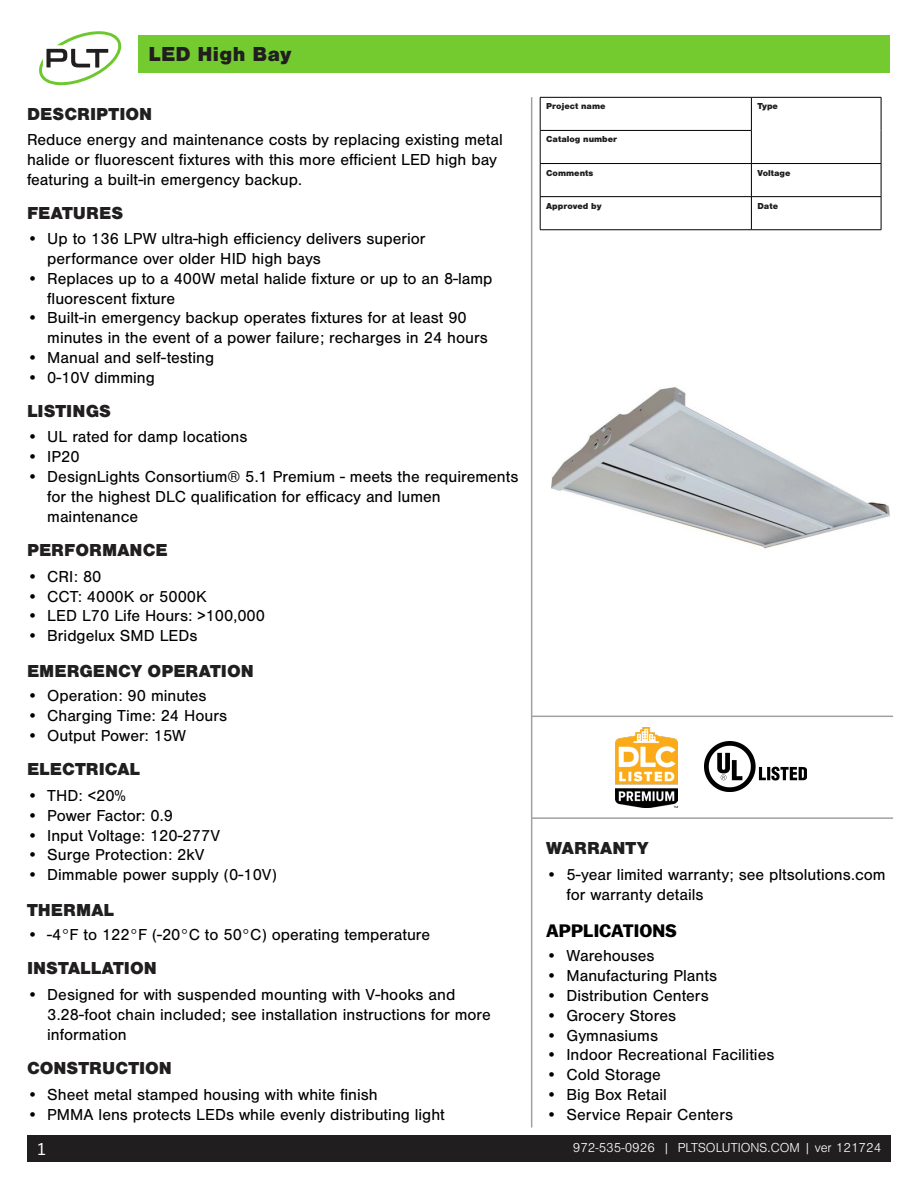
<style>
.page{position:relative;width:918px;height:1188px;background:#fff}
.page>*{position:absolute;margin:0;border:0;box-sizing:border-box;transform-origin:0 0}
.t1{font:900 21px "Nimbus San";letter-spacing:.01em;color:#211e1f}
.PLT_Subheads{font:900 18px "Nimbus San";color:#211e1f}
.t2{font:700 18px "Balto";color:#000}
.t3{font:18px "Balto";color:#fff}
.PLT_Body{font:16.5px/19.8px "Nimbus San";color:#000}
.t4{font:300 13.5px "Nimbus San";color:#fff}
.t5{font:900 9px "Nimbus San";color:#211e1f}
</style>
<div class="page">
<div style="left:27px;top:1135px;width:864px;height:27px;background:#211e1f"></div>
<div style="left:139px;top:35px;width:751px;height:37px;background:#74cb2f"></div>
<hr style="left:531px;top:97px;width:1px;height:1031px;background:#a1a1a1">
<hr style="left:540px;top:97px;width:211px;height:1px;background:#000">
<hr style="left:540px;top:98px;width:1px;height:32px;background:#000">
<hr style="left:751px;top:97px;width:130px;height:1px;background:#000">
<hr style="left:751px;top:98px;width:1px;height:32px;background:#000">
<hr style="left:881px;top:98px;width:1px;height:32px;background:#000">
<hr style="left:540px;top:130px;width:212px;height:1px;background:#000">
<hr style="left:540px;top:131px;width:1px;height:32px;background:#000">
<hr style="left:751px;top:131px;width:1px;height:32px;background:#000">
<hr style="left:881px;top:130px;width:1px;height:33px;background:#000">
<hr style="left:540px;top:163px;width:211px;height:1px;background:#000">
<hr style="left:540px;top:164px;width:1px;height:32px;background:#000">
<hr style="left:751px;top:163px;width:130px;height:1px;background:#000">
<hr style="left:751px;top:164px;width:1px;height:32px;background:#000">
<hr style="left:881px;top:164px;width:1px;height:32px;background:#000">
<hr style="left:540px;top:196px;width:211px;height:1px;background:#000">
<hr style="left:540px;top:197px;width:1px;height:33px;background:#000">
<hr style="left:751px;top:196px;width:130px;height:1px;background:#000">
<hr style="left:751px;top:197px;width:1px;height:33px;background:#000">
<hr style="left:881px;top:197px;width:1px;height:33px;background:#000">
<hr style="left:540px;top:229px;width:211px;height:1px;background:#000">
<hr style="left:751px;top:229px;width:130px;height:1px;background:#000">
<hr style="left:531px;top:716px;width:362px;height:1px;background:#a1a1a1">
<hr style="left:531px;top:817px;width:362px;height:2px;background:#a1a1a1">
<svg style="left:39px;top:31px;width:82px;height:54px"></svg>
<img style="left:704px;top:741px;width:103px;height:51px">
<img style="left:616px;top:727px;width:62px;height:81px">
<img style="left:552px;top:387px;width:337px;height:162px">
<p class="t1" style="left:149px;top:42px;width:145px">LED High Bay</p>
<p class="PLT_Subheads" style="left:27px;top:103px;width:127px">DESCRIPTION</p>
<p class="PLT_Body" style="left:27px;top:130px;width:477px">Reduce energy and maintenance costs by replacing existing metal halide or fluorescent fixtures with this more efficient LED high bay featuring a built-in emergency backup.</p>
<p class="PLT_Subheads" style="left:27px;top:203px;width:98px">FEATURES</p>
<p class="PLT_Body" style="left:47px;top:229px;width:380px;text-indent:-20px">• Up to 136 LPW ultra-high efficiency delivers superior performance over older HID high bays</p>
<p class="PLT_Body" style="left:47px;top:269px;width:447px;text-indent:-20px">• Replaces up to a 400W metal halide fixture or up to an 8-lamp fluorescent fixture</p>
<p class="PLT_Body" style="left:47px;top:308px;width:442px;text-indent:-20px">• Built-in emergency backup operates fixtures for at least 90 minutes in the event of a power failure; recharges in 24 hours</p>
<p class="PLT_Body" style="left:27px;top:348px;width:189px">• Manual and self-testing</p>
<p class="PLT_Body" style="left:27px;top:368px;width:129px">• 0-10V dimming</p>
<p class="PLT_Subheads" style="left:27px;top:401px;width:86px">LISTINGS</p>
<p class="PLT_Body" style="left:27px;top:427px;width:222px">• UL rated for damp locations</p>
<p class="PLT_Body" style="left:27px;top:447px;width:54px">• IP20</p>
<p class="PLT_Body" style="left:47px;top:467px;width:473px;text-indent:-20px">• DesignLights Consortium® 5.1 Premium - meets the requirements for the highest DLC qualification for efficacy and lumen maintenance</p>
<p class="PLT_Subheads" style="left:27px;top:540px;width:142px">PERFORMANCE</p>
<p class="PLT_Body" style="left:27px;top:567px;width:76px">• CRI: 80</p>
<p class="PLT_Body" style="left:27px;top:586px;width:181px">• CCT: 4000K or 5000K</p>
<p class="PLT_Body" style="left:27px;top:606px;width:240px">• LED L70 Life Hours: &gt;100,000</p>
<p class="PLT_Body" style="left:27px;top:626px;width:172px">• Bridgelux SMD LEDs</p>
<p class="PLT_Subheads" style="left:27px;top:661px;width:228px">EMERGENCY OPERATION</p>
<p class="PLT_Body" style="left:27px;top:686px;width:181px">• Operation: 90 minutes</p>
<p class="PLT_Body" style="left:27px;top:706px;width:202px">• Charging Time: 24 Hours</p>
<p class="PLT_Body" style="left:27px;top:726px;width:161px">• Output Power: 15W</p>
<p class="PLT_Subheads" style="left:27px;top:759px;width:115px">ELECTRICAL</p>
<p class="PLT_Body" style="left:27px;top:786px;width:101px">• THD: &lt;20%</p>
<p class="PLT_Body" style="left:27px;top:806px;width:147px">• Power Factor: 0.9</p>
<p class="PLT_Body" style="left:27px;top:825px;width:195px">• Input Voltage: 120-277V</p>
<p class="PLT_Body" style="left:27px;top:845px;width:179px">• Surge Protection: 2kV</p>
<p class="PLT_Body" style="left:27px;top:865px;width:252px">• Dimmable power supply (0-10V)</p>
<p class="PLT_Subheads" style="left:27px;top:899px;width:89px">THERMAL</p>
<p class="PLT_Body" style="left:27px;top:925px;width:405px">• -4°F to 122°F (-20°C to 50°C) operating temperature</p>
<p class="PLT_Subheads" style="left:27px;top:958px;width:131px">INSTALLATION</p>
<p class="PLT_Body" style="left:47px;top:985px;width:445px;text-indent:-20px">• Designed for with suspended mounting with V-hooks and<br>3.28-foot chain included; see installation instructions for more information</p>
<p class="PLT_Subheads" style="left:27px;top:1058px;width:147px">CONSTRUCTION</p>
<p class="PLT_Body" style="left:27px;top:1085px;width:352px">• Sheet metal stamped housing with white finish</p>
<p class="PLT_Body" style="left:27px;top:1104px;width:419px">• PMMA lens protects LEDs while evenly distributing light</p>
<p class="t3" style="left:38px;top:1138px;width:9px">1</p>
<p class="t5" style="left:546px;top:101px;width:61px">Project name</p>
<p class="t5" style="left:757px;top:101px;width:22px">Type</p>
<p class="t5" style="left:546px;top:134px;width:73px">Catalog number</p>
<p class="t5" style="left:546px;top:167px;width:49px">Comments</p>
<p class="t5" style="left:757px;top:167px;width:35px">Voltage</p>
<p class="t5" style="left:546px;top:201px;width:57px">Approved by</p>
<p class="t5" style="left:757px;top:201px;width:22px">Date</p>
<p class="PLT_Subheads" style="left:546px;top:838px;width:104px">WARRANTY</p>
<p class="PLT_Body" style="left:566px;top:865px;width:321px;text-indent:-20px">• 5-year limited warranty; see pltsolutions.com for warranty details</p>
<p class="t2" style="left:546px;top:920px;width:132px">APPLICATIONS</p>
<p class="PLT_Body" style="left:546px;top:946px;width:110px">• Warehouses</p>
<p class="PLT_Body" style="left:546px;top:966px;width:172px">• Manufacturing Plants</p>
<p class="PLT_Body" style="left:546px;top:986px;width:164px">• Distribution Centers</p>
<p class="PLT_Body" style="left:546px;top:1006px;width:131px">• Grocery Stores</p>
<p class="PLT_Body" style="left:546px;top:1025px;width:113px">• Gymnasiums</p>
<p class="PLT_Body" style="left:546px;top:1045px;width:230px">• Indoor Recreational Facilities</p>
<p class="PLT_Body" style="left:546px;top:1065px;width:116px">• Cold Storage</p>
<p class="PLT_Body" style="left:546px;top:1085px;width:122px">• Big Box Retail</p>
<p class="PLT_Body" style="left:546px;top:1105px;width:188px">• Service Repair Centers</p>
<p class="t4" style="left:573px;top:1140px;width:310px">972-535-0926 | PLTSOLUTIONS.COM | ver 121724</p>
</div>
